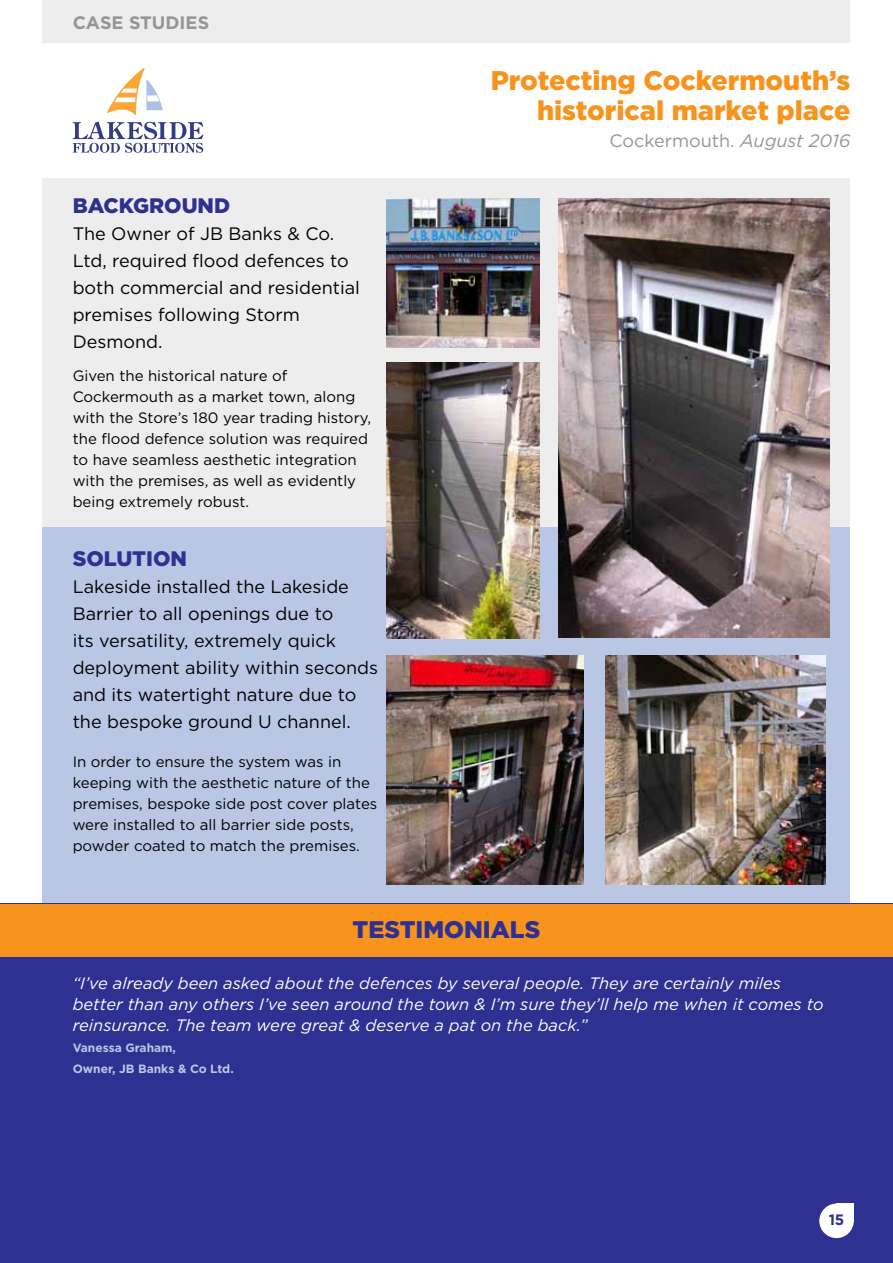
<style>
.page{position:relative;width:893px;height:1263px;background:#fff}
.page>*{position:absolute;margin:0;border:0;box-sizing:border-box;transform-origin:0 0}
.t1{font:900 27px/30px "Gotham";color:#f8931e;text-align:right}
.t2{font:900 24px "Gotham";color:#2e3092}
.t3{font:900 21px "Gotham";color:#2e3092}
.t4{font:18px/27px "Gotham";color:#000}
.t5{font:18px "Gotham";color:#939598}
.t6{font:700 18px "Gotham";color:#939598}
.t7{font:italic 16.5px/21px "Gotham";color:#fff}
.t8{font:15px/21px "Gotham";color:#000}
.t9{font:700 15px "Gotham";color:#2e3092}
.t10{font:700 12px/21px "Gotham";color:#b9c7e4}
.s1{font-style:italic}
</style>
<div class="page">
<div style="left:43px;top:0;width:807px;height:42px;background:#eeeded"></div>
<div style="left:43px;top:179px;width:807px;height:697px;background:#eeeded"></div>
<div style="left:43px;top:527px;width:807px;height:392px;background:#b9c7e4"></div>
<div style="left:0;top:904px;width:893px;height:359px;background:#2e3092"></div>
<div style="left:0;top:904px;width:893px;height:52px;background:#f8931e"></div>
<div style="left:819px;top:1203px;width:35px;height:35px;background:#fff;border-radius:50%"></div>
<div style="left:836px;top:1203px;width:18px;height:19px;background:#fff"></div>
<img style="left:387px;top:199px;width:153px;height:148px">
<img style="left:558px;top:199px;width:271px;height:438px">
<img style="left:387px;top:362px;width:153px;height:277px">
<img style="left:605px;top:656px;width:221px;height:229px">
<img style="left:387px;top:656px;width:196px;height:229px">
<svg style="left:107px;top:68px;width:56px;height:47px"></svg>
<svg style="left:73px;top:122px;width:130px;height:31px"></svg>
<p class="t6" style="left:73px;top:14px;width:138px">CASE STUDIES</p>
<h3 class="t3" style="left:73px;top:196px;width:159px">BACKGROUND</h3>
<p class="t4" style="left:73px;top:221px;width:289px">The Owner of JB Banks &amp; Co.<br>Ltd, required flood defences to both commercial and residential premises following Storm<br>Desmond.</p>
<p class="t8" style="left:73px;top:366px;width:300px">Given the historical nature of Cockermouth as a market town, along with the Store’s 180 year trading history, the flood defence solution was required to have seamless aesthetic integration with the premises, as well as evidently being extremely robust.</p>
<h3 class="t3" style="left:73px;top:549px;width:116px">SOLUTION</h3>
<p class="t4" style="left:73px;top:574px;width:307px">Lakeside installed the Lakeside<br>Barrier to all openings due to<br>its versatility, extremely quick deployment ability within seconds and its watertight nature due to the bespoke ground U channel.</p>
<p class="t8" style="left:73px;top:752px;width:306px">In order to ensure the system was in keeping with the aesthetic nature of the premises, bespoke side post cover plates were installed to all barrier side posts, powder coated to match the premises.</p>
<h1 class="t1" style="left:491px;top:67px;width:361px">Protecting Cockermouth’s historical market place</h1>
<p class="t5" style="left:609px;top:132px;width:243px">Cockermouth. <span class="s1">August 2016</span></p>
<h2 class="t2" style="left:353px;top:919px;width:189px">TESTIMONIALS</h2>
<p class="t7" style="left:73px;top:973px;width:752px">“I’ve already been asked about the defences by several people. They are certainly miles better than any others I’ve seen around the town &amp; I’m sure they’ll help me when it comes to reinsurance. The team were great &amp; deserve a pat on the back.”</p>
<p class="t10" style="left:73px;top:1037px;width:163px">Vanessa Graham,<br>Owner, JB Banks &amp; Co Ltd.</p>
<p class="t9" style="left:829px;top:1213px;width:17px">15</p>
</div>
